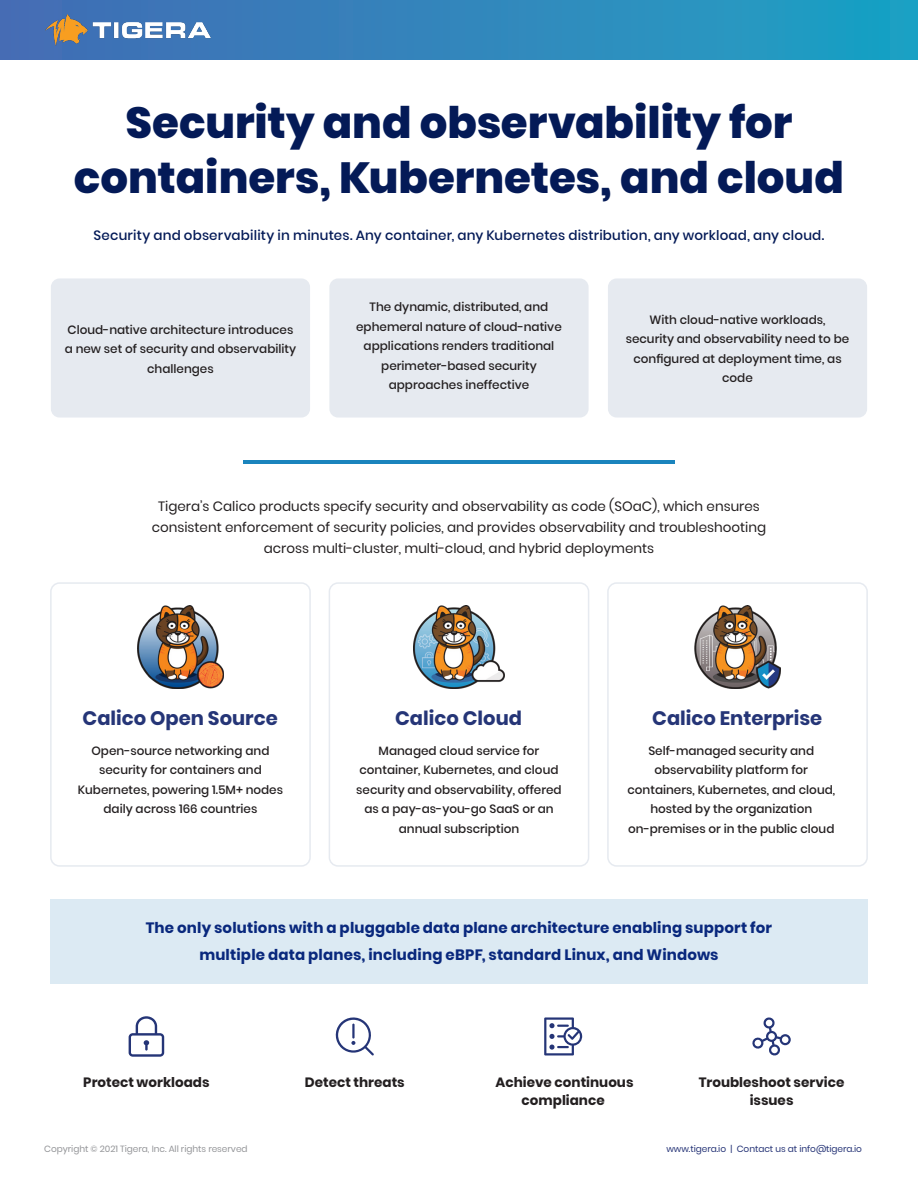
<style>
.page{position:relative;width:918px;height:1188px;background:#fff}
.page>*{position:absolute;margin:0;border:0;box-sizing:border-box;transform-origin:0 0}
.Paragraph_Style_2{font:800 43.5px/55.5px "Poppins";color:#041a57;text-align:center}
.Bullets{font:700 19.5px "Poppins";color:#253577}
.Paragraph_Style_2-2{font:700 15px/27px "Poppins";letter-spacing:.01em;color:#09287d;text-align:center}
.t1{font:13.5px/21px "Poppins";color:#231f20;text-align:center}
.Paragraph_Style_2-3{font:500 13.5px "Poppins";letter-spacing:.015em;color:#041a57}
.t2{font:700 13.5px "Poppins";color:#231f20}
.t3{font:500 12px/19.5px "Poppins";color:#231f20;text-align:center}
.t4{font:9px "Poppins";letter-spacing:-.005em;color:#959699}
.t5{font:9px "Poppins";letter-spacing:-.005em;color:#273577}
</style>
<div class="page">
<div style="left:0;top:0;width:918px;height:60px;background:linear-gradient(to right,#456bb4,#1da1c4)"></div>
<img style="left:45px;top:14px;width:165px;height:32px">
<hr style="left:243px;top:460px;width:432px;height:3px;background:#1a84bd">
<div style="left:51px;top:278px;width:259px;height:140px;background:#e6eaf0;border-radius:9px"></div>
<div style="left:608px;top:278px;width:259px;height:140px;background:#e6eaf0;border-radius:9px"></div>
<div style="left:329px;top:278px;width:260px;height:140px;background:#e6eaf0;border-radius:9px"></div>
<div style="left:50px;top:899px;width:818px;height:84px;background:#dceaf3"></div>
<div style="left:50px;top:582px;width:261px;height:285px;border:2px solid #e6eaf0;border-radius:9px"></div>
<div style="left:607px;top:582px;width:261px;height:285px;border:2px solid #e6eaf0;border-radius:9px"></div>
<div style="left:329px;top:582px;width:260px;height:285px;border:2px solid #e6eaf0;border-radius:9px"></div>
<img style="left:137px;top:606px;width:87px;height:83px">
<img style="left:695px;top:606px;width:85px;height:83px">
<img style="left:414px;top:606px;width:90px;height:83px">
<svg style="left:335px;top:1017px;width:39px;height:39px"></svg>
<svg style="left:544px;top:1017px;width:39px;height:38px"></svg>
<svg style="left:752px;top:1017px;width:39px;height:39px"></svg>
<svg style="left:129px;top:1016px;width:35px;height:41px"></svg>
<p class="Paragraph_Style_2" style="left:74px;top:95px;width:772px">Security and observability for containers, Kubernetes, and cloud</p>
<p class="Paragraph_Style_2-3" style="left:94px;top:227px;width:732px">Security and observability in minutes. Any container, any Kubernetes distribution, any workload, any cloud.</p>
<p class="t3" style="left:356px;top:297px;width:207px">The dynamic, distributed, and ephemeral nature of cloud-native applications renders traditional perimeter-based security approaches ineffective</p>
<p class="t3" style="left:65px;top:320px;width:233px">Cloud-native architecture introduces a new set of security and observability challenges</p>
<p class="t3" style="left:626px;top:310px;width:225px">With cloud-native workloads, security and observability need to be configured at deployment time, as code</p>
<p class="t1" style="left:152px;top:496px;width:616px">Tigera’s Calico products specify security and observability as code (SOaC), which ensures consistent enforcement of security policies, and provides observability and troubleshooting across multi-cluster, multi-cloud, and hybrid deployments</p>
<p class="Bullets" style="left:83px;top:707px;width:197px">Calico Open Source</p>
<p class="Bullets" style="left:395px;top:707px;width:128px">Calico Cloud</p>
<p class="Bullets" style="left:652px;top:707px;width:172px">Calico Enterprise</p>
<p class="t3" style="left:78px;top:741px;width:207px">Open-source networking and security for containers and<br>Kubernetes, powering 1.5M+ nodes daily across 166 countries</p>
<p class="t3" style="left:627px;top:741px;width:209px">Self-managed security and observability platform for containers, Kubernetes, and cloud, hosted by the organization</p>
<p class="t3" style="left:628px;top:819px;width:208px">on-premises or in the public cloud</p>
<p class="t3" style="left:356px;top:741px;width:207px">Managed cloud service for container, Kubernetes, and cloud security and observability, offered as a pay-as-you-go SaaS or an annual subscription</p>
<p class="Paragraph_Style_2-2" style="left:146px;top:914px;width:628px">The only solutions with a pluggable data plane architecture enabling support for multiple data planes, including eBPF, standard Linux, and Windows</p>
<p class="t2" style="left:83px;top:1074px;width:128px">Protect workloads</p>
<p class="t2" style="left:305px;top:1074px;width:101px">Detect threats</p>
<p class="t2" style="left:496px;top:1074px;width:140px">Achieve continuous</p>
<p class="t2" style="left:522px;top:1092px;width:85px">compliance</p>
<p class="t2" style="left:699px;top:1074px;width:147px">Troubleshoot service</p>
<p class="t2" style="left:750px;top:1092px;width:45px">issues</p>
<p class="t4" style="left:44px;top:1144px;width:205px">Copyright © 2021 Tigera, Inc. All rights reserved</p>
<p class="t5" style="left:666px;top:1144px;width:197px">www.tigera.io | Contact us at info@tigera.io</p>
</div>
